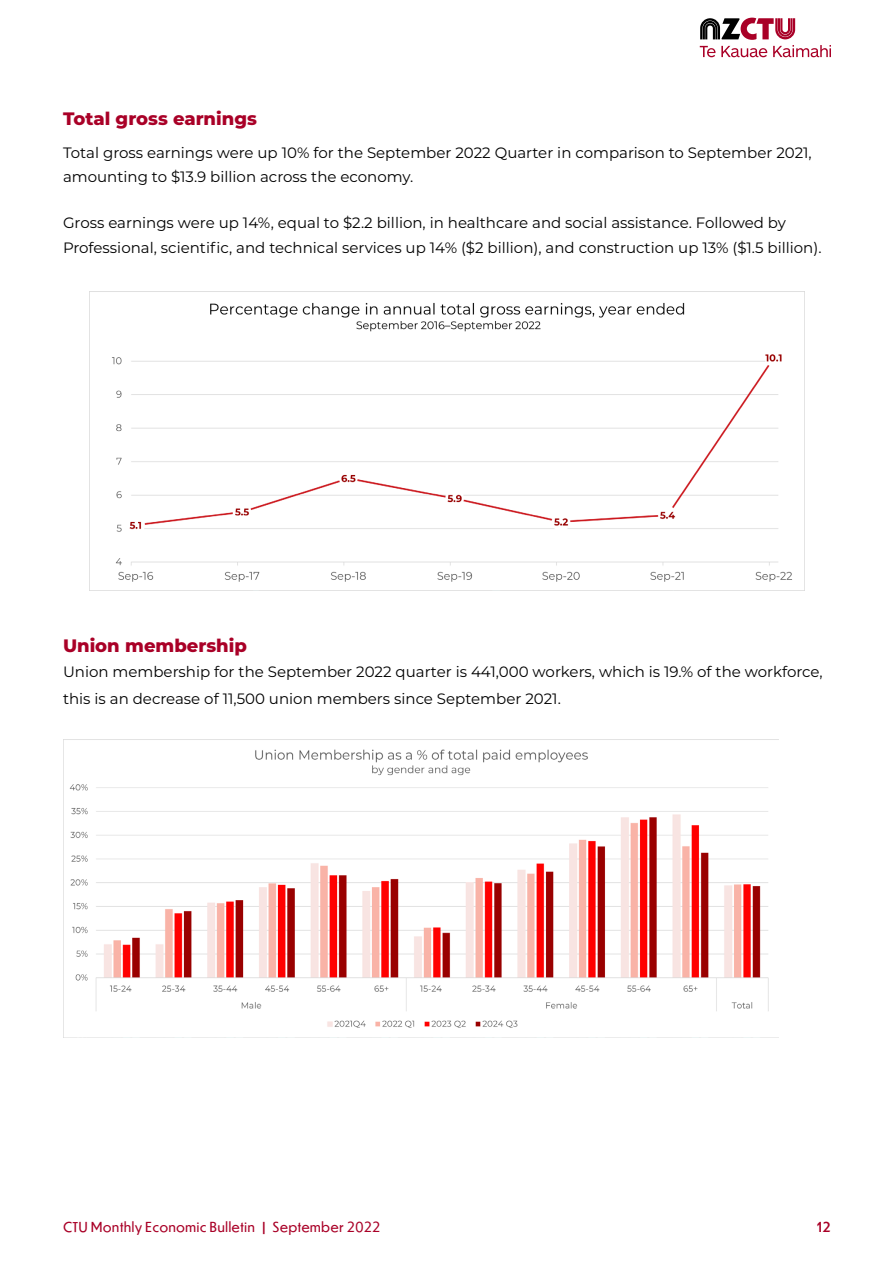
<style>
.page{position:relative;width:894px;height:1263px;background:#fff}
.page>*{position:absolute;margin:0;border:0;box-sizing:border-box;transform-origin:0 0}
.t1{font:800 18px "Montserrat";color:#a90027}
.t2{font:15px/24.8px "Montserrat";color:#000}
.t3{font:13.5px "Dunbar Text";letter-spacing:.01em;color:#a90027}
.t4{font:500 13.5px "Dunbar Text";color:#a90027}
.s1{font-weight:800}
</style>
<div class="page">
<svg style="left:700px;top:18px;width:131px;height:39px"></svg>
<img style="left:90px;top:291px;width:714px;height:291px">
<img style="left:63px;top:739px;width:716px;height:299px">
<p class="t1" style="left:63px;top:106px;width:196px">Total gross earnings</p>
<p class="t2" style="left:63px;top:139px;width:750px">Total gross earnings were up 10% for the September 2022 Quarter in comparison to September 2021, amounting to $13.9 billion across the economy.</p>
<p class="t2" style="left:63px;top:210px;width:760px">Gross earnings were up 14%, equal to $2.2 billion, in healthcare and social assistance. Followed by<br>Professional, scientific, and technical services up 14% ($2 billion), and construction up 13% ($1.5 billion).</p>
<p class="t1" style="left:63px;top:632px;width:185px">Union membership</p>
<p class="t2" style="left:63px;top:657px;width:761px;line-height:27px">Union membership for the September 2022 quarter is 441,000 workers, which is 19.% of the workforce, this is an decrease of 11,500 union members since September 2021.</p>
<p class="t3" style="left:63px;top:1217px;width:319px">CTU Monthly Economic Bulletin <span class="s1">|</span> September 2022</p>
<p class="t4" style="left:817px;top:1217px;width:16px">12</p>
</div>
